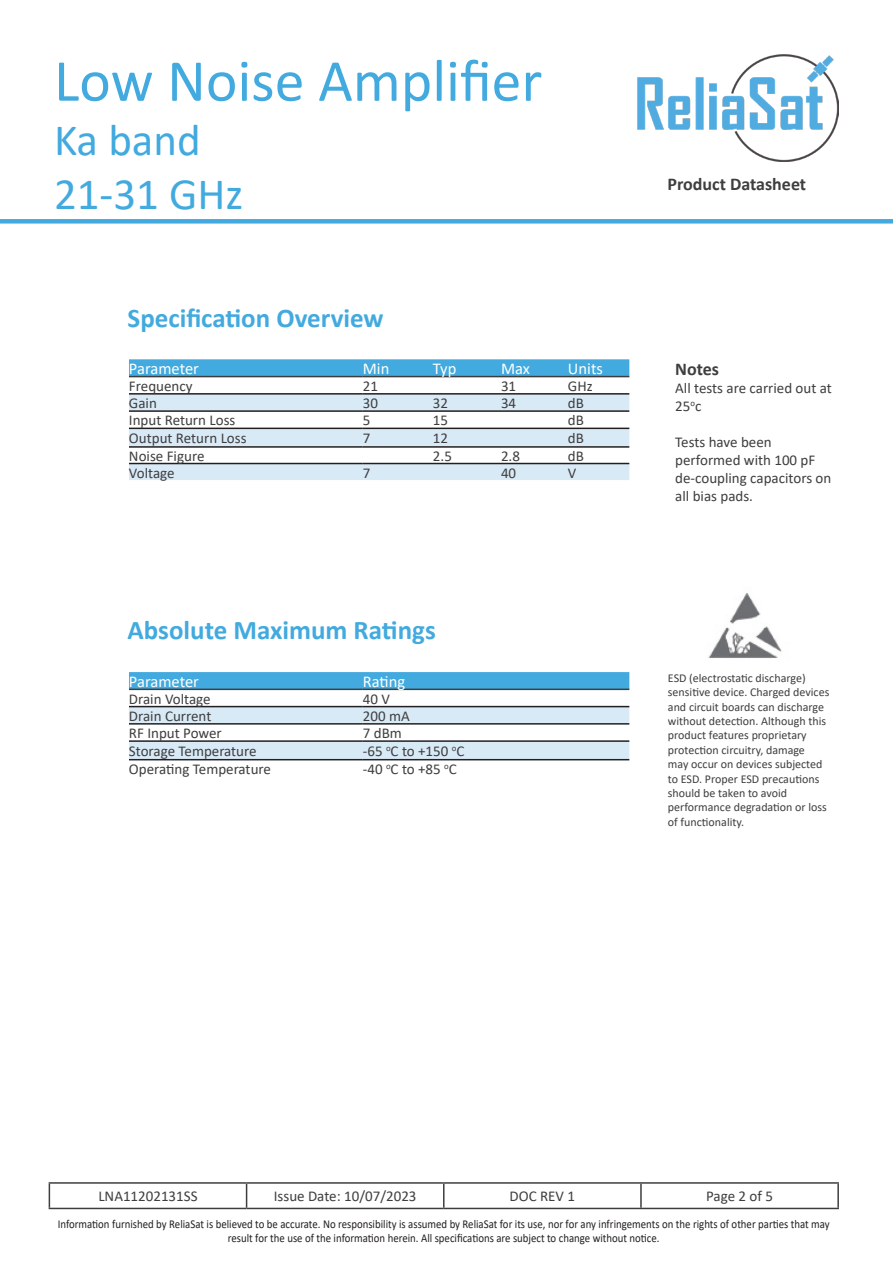
<style>
.page{position:relative;width:893px;height:1263px;background:#fff}
.page>*{position:absolute;margin:0;border:0;box-sizing:border-box;transform-origin:0 0}
.t1{font:60px "Calibri";color:#42aadf}
.t2{font:45px "Calibri";color:#42aadf}
.t3{font:700 27px "Calibri";color:#42aadf}
.Subtitle_product_code{font:700 18px "Calibri";color:#3e3e3f}
.t4{font:16.5px "Calibri";color:#fff}
.Subtitle_product_code-2{font:15px/18px "Calibri";color:#3e3e3f}
.Subtitle_product_code-3{font:12px/14.4px "Calibri";color:#3e3e3f}
.t5{font:12px/14.4px "Calibri";color:#231f20;text-align:center;scale:.9 1}
</style>
<div class="page">
<hr style="left:49px;top:1182px;width:198px;height:2px;background:#3e3e3f">
<svg style="left:49px;top:1184px;width:1px;height:24px"></svg>
<hr style="left:247px;top:1182px;width:197px;height:2px;background:#3e3e3f">
<svg style="left:246px;top:1184px;width:1px;height:24px"></svg>
<hr style="left:444px;top:1182px;width:197px;height:2px;background:#3e3e3f">
<svg style="left:443px;top:1184px;width:1px;height:24px"></svg>
<hr style="left:641px;top:1182px;width:198px;height:2px;background:#3e3e3f">
<hr style="left:640px;top:1184px;width:2px;height:24px;background:#3e3e3f">
<hr style="left:837px;top:1184px;width:2px;height:24px;background:#3e3e3f">
<hr style="left:49px;top:1208px;width:198px;height:1px;background:#3e3e3f">
<hr style="left:247px;top:1208px;width:197px;height:1px;background:#3e3e3f">
<hr style="left:444px;top:1208px;width:197px;height:1px;background:#3e3e3f">
<hr style="left:641px;top:1208px;width:198px;height:1px;background:#3e3e3f">
<svg style="left:129px;top:359px;width:500px;height:17px;background:#45aade"></svg>
<svg style="left:129px;top:395px;width:500px;height:85px"></svg>
<hr style="left:129px;top:393px;width:234px;height:2px;background:#231f20">
<hr style="left:363px;top:393px;width:70px;height:2px;background:#231f20">
<hr style="left:433px;top:393px;width:68px;height:2px;background:#231f20">
<hr style="left:501px;top:393px;width:67px;height:2px;background:#231f20">
<hr style="left:568px;top:393px;width:61px;height:2px;background:#231f20">
<hr style="left:129px;top:410px;width:234px;height:2px;background:#231f20">
<hr style="left:363px;top:410px;width:70px;height:2px;background:#231f20">
<hr style="left:433px;top:410px;width:68px;height:2px;background:#231f20">
<hr style="left:501px;top:410px;width:67px;height:2px;background:#231f20">
<hr style="left:568px;top:410px;width:61px;height:2px;background:#231f20">
<hr style="left:129px;top:428px;width:234px;height:1px;background:#231f20">
<hr style="left:363px;top:428px;width:70px;height:1px;background:#231f20">
<hr style="left:433px;top:428px;width:68px;height:1px;background:#231f20">
<hr style="left:501px;top:428px;width:67px;height:1px;background:#231f20">
<hr style="left:568px;top:428px;width:61px;height:1px;background:#231f20">
<hr style="left:129px;top:446px;width:234px;height:2px;background:#231f20">
<hr style="left:363px;top:446px;width:70px;height:2px;background:#231f20">
<hr style="left:433px;top:446px;width:68px;height:2px;background:#231f20">
<hr style="left:501px;top:446px;width:67px;height:2px;background:#231f20">
<hr style="left:568px;top:446px;width:61px;height:2px;background:#231f20">
<hr style="left:129px;top:463px;width:234px;height:1px;background:#231f20">
<hr style="left:363px;top:463px;width:70px;height:1px;background:#231f20">
<hr style="left:433px;top:463px;width:68px;height:1px;background:#231f20">
<hr style="left:501px;top:463px;width:67px;height:1px;background:#231f20">
<hr style="left:568px;top:463px;width:61px;height:1px;background:#231f20">
<hr style="left:129px;top:376px;width:234px;height:1px;background:#3e3e3f">
<hr style="left:363px;top:376px;width:70px;height:1px;background:#3e3e3f">
<hr style="left:433px;top:376px;width:68px;height:1px;background:#3e3e3f">
<hr style="left:501px;top:376px;width:67px;height:1px;background:#3e3e3f">
<hr style="left:568px;top:376px;width:61px;height:1px;background:#3e3e3f">
<svg style="left:129px;top:672px;width:500px;height:17px;background:#42a7db"></svg>
<svg style="left:129px;top:707px;width:500px;height:52px"></svg>
<hr style="left:129px;top:706px;width:234px;height:1px;background:#231f20">
<hr style="left:363px;top:706px;width:266px;height:1px;background:#231f20">
<hr style="left:129px;top:723px;width:234px;height:2px;background:#231f20">
<hr style="left:363px;top:723px;width:266px;height:2px;background:#231f20">
<hr style="left:129px;top:740px;width:234px;height:2px;background:#231f20">
<hr style="left:363px;top:740px;width:266px;height:2px;background:#231f20">
<hr style="left:129px;top:759px;width:234px;height:1px;background:#231f20">
<hr style="left:363px;top:759px;width:266px;height:1px;background:#231f20">
<hr style="left:129px;top:689px;width:234px;height:1px;background:#3e3e3f">
<hr style="left:363px;top:689px;width:266px;height:1px;background:#3e3e3f">
<div style="left:0;top:219px;width:893px;height:5px;background:#42aadf"></div>
<img style="left:708px;top:593px;width:74px;height:65px">
<img style="left:637px;top:54px;width:202px;height:108px">
<p class="t1" style="left:54px;top:39px;width:490px">Low Noise Amplifier</p>
<p class="t2" style="left:54px;top:109px;width:148px">Ka band</p>
<p class="t2" style="left:54px;top:163px;width:191px">21-31 GHz</p>
<p class="t3" style="left:128px;top:299px;width:258px">Specification Overview</p>
<p class="t4" style="left:129px;top:357px;width:72px">Parameter</p>
<p class="t4" style="left:363px;top:357px;width:28px">Min</p>
<p class="t4" style="left:433px;top:357px;width:25px">Typ</p>
<p class="t4" style="left:501px;top:357px;width:31px">Max</p>
<p class="t4" style="left:568px;top:357px;width:37px">Units</p>
<p class="Subtitle_product_code-2" style="left:129px;top:376px;width:65px">Frequency</p>
<p class="Subtitle_product_code-2" style="left:363px;top:376px;width:17px">21</p>
<p class="Subtitle_product_code-2" style="left:501px;top:376px;width:17px">31</p>
<p class="Subtitle_product_code-2" style="left:568px;top:376px;width:26px">GHz</p>
<p class="Subtitle_product_code-2" style="left:129px;top:394px;width:29px">Gain</p>
<p class="Subtitle_product_code-2" style="left:363px;top:394px;width:17px">30</p>
<p class="Subtitle_product_code-2" style="left:433px;top:394px;width:17px">32</p>
<p class="Subtitle_product_code-2" style="left:501px;top:394px;width:17px">34</p>
<p class="Subtitle_product_code-2" style="left:568px;top:394px;width:18px">dB</p>
<p class="Subtitle_product_code-2" style="left:129px;top:411px;width:108px">Input Return Loss</p>
<p class="Subtitle_product_code-2" style="left:363px;top:411px;width:9px">5</p>
<p class="Subtitle_product_code-2" style="left:433px;top:411px;width:17px">15</p>
<p class="Subtitle_product_code-2" style="left:568px;top:411px;width:18px">dB</p>
<p class="Subtitle_product_code-2" style="left:129px;top:429px;width:119px">Output Return Loss</p>
<p class="Subtitle_product_code-2" style="left:363px;top:429px;width:9px">7</p>
<p class="Subtitle_product_code-2" style="left:433px;top:429px;width:17px">12</p>
<p class="Subtitle_product_code-2" style="left:568px;top:429px;width:18px">dB</p>
<p class="Subtitle_product_code-2" style="left:129px;top:446px;width:77px">Noise Figure</p>
<p class="Subtitle_product_code-2" style="left:433px;top:446px;width:20px">2.5</p>
<p class="Subtitle_product_code-2" style="left:501px;top:446px;width:20px">2.8</p>
<p class="Subtitle_product_code-2" style="left:568px;top:446px;width:18px">dB</p>
<p class="Subtitle_product_code-2" style="left:129px;top:463px;width:47px">Voltage</p>
<p class="Subtitle_product_code-2" style="left:363px;top:463px;width:9px">7</p>
<p class="Subtitle_product_code-2" style="left:501px;top:463px;width:17px">40</p>
<p class="Subtitle_product_code-2" style="left:568px;top:463px;width:10px">V</p>
<p class="t3" style="left:128px;top:611px;width:310px">Absolute Maximum Ratings</p>
<p class="t4" style="left:129px;top:670px;width:72px">Parameter</p>
<p class="t4" style="left:363px;top:670px;width:44px">Rating</p>
<p class="Subtitle_product_code-2" style="left:129px;top:689px;width:83px">Drain Voltage</p>
<p class="Subtitle_product_code-2" style="left:363px;top:689px;width:29px">40 V</p>
<p class="Subtitle_product_code-2" style="left:129px;top:706px;width:84px">Drain Current</p>
<p class="Subtitle_product_code-2" style="left:363px;top:706px;width:48px">200 mA</p>
<p class="Subtitle_product_code-2" style="left:129px;top:724px;width:94px">RF Input Power</p>
<p class="Subtitle_product_code-2" style="left:363px;top:724px;width:41px">7 dBm</p>
<p class="Subtitle_product_code-2" style="left:129px;top:742px;width:129px">Storage Temperature</p>
<p class="Subtitle_product_code-2" style="left:363px;top:742px;width:103px">-65 <sup>o</sup>C to +150 <sup>o</sup>C</p>
<p class="Subtitle_product_code-2" style="left:129px;top:760px;width:144px">Operating Temperature</p>
<p class="Subtitle_product_code-2" style="left:363px;top:760px;width:96px">-40 <sup>o</sup>C to +85 <sup>o</sup>C</p>
<p class="Subtitle_product_code" style="left:667px;top:171px;width:140px">Product Datasheet</p>
<p class="Subtitle_product_code" style="left:675px;top:356px;width:45px">Notes</p>
<p class="Subtitle_product_code-2" style="left:675px;top:378px;width:158px">All tests are carried out at<br>25<sup>o</sup>c</p>
<p class="Subtitle_product_code-2" style="left:675px;top:432px;width:158px">Tests have been performed with 100 pF de-coupling capacitors on all bias pads.</p>
<p class="Subtitle_product_code-3" style="left:668px;top:670px;width:163px">ESD (electrostatic discharge) sensitive device. Charged devices and circuit boards can discharge without detection. Although this product features proprietary protection circuitry, damage<br>may occur on devices subjected to ESD. Proper ESD precautions should be taken to avoid performance degradation or loss of functionality.</p>
<p class="Subtitle_product_code-2" style="left:98px;top:1187px;width:101px">LNA11202131SS</p>
<p class="Subtitle_product_code-2" style="left:274px;top:1187px;width:144px">Issue Date: 10/07/2023</p>
<p class="Subtitle_product_code-2" style="left:510px;top:1187px;width:67px">DOC REV 1</p>
<p class="Subtitle_product_code-2" style="left:706px;top:1187px;width:68px">Page 2 of 5</p>
<p class="t5" style="left:58px;top:1216px;width:859px">Information furnished by ReliaSat is believed to be accurate. No responsibility is assumed by ReliaSat for its use, nor for any infringements on the rights of other parties that may result for the use of the information herein. All specifications are subject to change without notice.</p>
</div>
